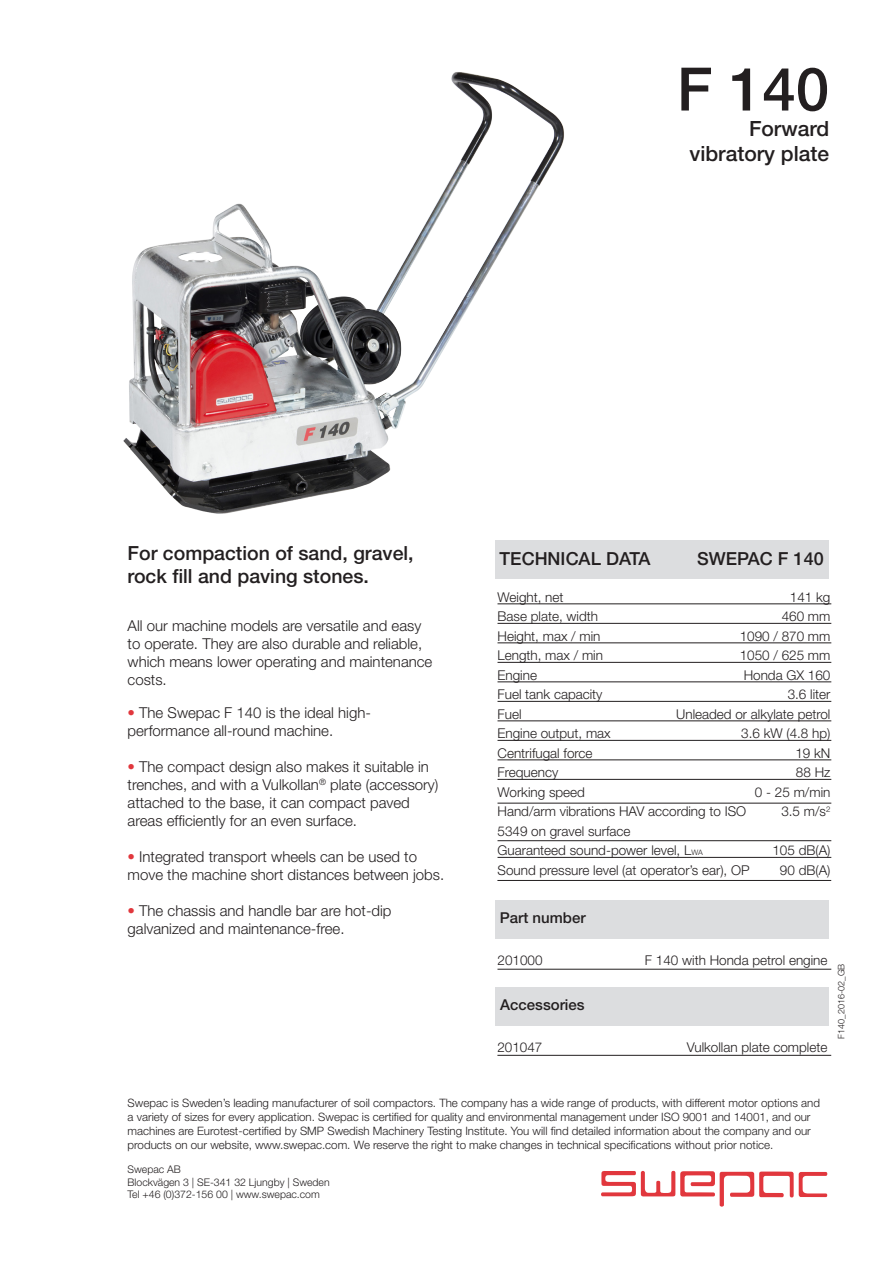
<style>
.page{position:relative;width:893px;height:1263px;background:#fff}
.page>*{position:absolute;margin:0;border:0;box-sizing:border-box;transform-origin:0 0}
.t1{font:500 60px "Helvetica Neue";color:#231f20}
.t2{font:500 21px "Helvetica Neue";color:#231f20}
.t3{font:500 19.5px/23.4px "Helvetica Neue";color:#231f20}
.t4{font:500 18px "Helvetica Neue";color:#231f20}
.t5{font:300 15px/18px "Helvetica Neue";color:#231f20}
.t6{font:500 15px "Helvetica Neue";color:#231f20}
.t7{font:300 13.5px/19.5px "Helvetica Neue";color:#231f20}
.t8{font:300 11.55px/13.8px "Helvetica Neue";color:#231f20}
.t9{font:300 10.5px "Helvetica Neue";color:#231f20}
.t10{font:300 9px "Helvetica Neue";color:#231f20}
.s1{color:#e1373d}
.s2{font-size:7.5px}
</style>
<div class="page">
<img style="left:123px;top:72px;width:441px;height:442px">
<svg style="left:601px;top:1171px;width:226px;height:35px"></svg>
<div style="left:495px;top:540px;width:334px;height:38px;background:#dcdddf"></div>
<hr style="left:497px;top:603px;width:334px;height:1px;background:#231f20">
<hr style="left:497px;top:623px;width:334px;height:1px;background:#231f20">
<hr style="left:497px;top:642px;width:334px;height:1px;background:#231f20">
<hr style="left:497px;top:662px;width:334px;height:1px;background:#231f20">
<hr style="left:497px;top:681px;width:334px;height:1px;background:#231f20">
<hr style="left:497px;top:701px;width:334px;height:1px;background:#231f20">
<hr style="left:497px;top:720px;width:334px;height:1px;background:#231f20">
<hr style="left:497px;top:740px;width:334px;height:1px;background:#231f20">
<hr style="left:497px;top:759px;width:334px;height:1px;background:#231f20">
<hr style="left:497px;top:779px;width:334px;height:1px;background:#231f20">
<hr style="left:497px;top:803px;width:334px;height:1px;background:#231f20">
<hr style="left:497px;top:840px;width:334px;height:1px;background:#231f20">
<hr style="left:497px;top:857px;width:334px;height:1px;background:#231f20">
<div style="left:495px;top:901px;width:334px;height:38px;background:#dcdddf"></div>
<hr style="left:497px;top:969px;width:334px;height:1px;background:#231f20">
<div style="left:495px;top:987px;width:334px;height:38px;background:#dcdddf"></div>
<hr style="left:497px;top:1055px;width:334px;height:1px;background:#231f20">
<hr style="left:497px;top:880px;width:334px;height:1px;background:#231f20">
<p class="t1" style="left:677px;top:53px;width:154px">F 140</p>
<p class="t2" style="left:749px;top:116px;width:82px">Forward</p>
<p class="t2" style="left:689px;top:141px;width:141px">vibratory plate</p>
<p class="t3" style="left:128px;top:541px;width:288px">For compaction of sand, gravel, rock fill and paving stones.</p>
<p class="t4" style="left:500px;top:548px;width:152px">TECHNICAL DATA</p>
<p class="t4" style="left:697px;top:548px;width:128px">SWEPAC F 140</p>
<p class="t5" style="left:128px;top:616px;width:306px">All our machine models are versatile and easy to operate. They are also durable and reliable, which means lower operating and maintenance costs.</p>
<p class="t5" style="left:128px;top:703px;width:245px"><span class="s1">•</span> The Swepac F 140 is the ideal high-</p>
<p class="t5" style="left:128px;top:721px;width:207px">performance all-round machine.</p>
<p class="t5" style="left:128px;top:757px;width:312px"><span class="s1">•</span> The compact design also makes it suitable in trenches, and with a Vulkollan<sup>®</sup> plate (accessory) attached to the base, it can compact paved areas efficiently for an even surface.</p>
<p class="t5" style="left:128px;top:847px;width:318px"><span class="s1">•</span> Integrated transport wheels can be used to move the machine short distances between jobs.</p>
<p class="t5" style="left:128px;top:901px;width:265px"><span class="s1">•</span> The chassis and handle bar are hot-dip</p>
<p class="t5" style="left:128px;top:919px;width:219px">galvanized and maintenance-free.</p>
<p class="t7" style="left:497px;top:587px;width:68px">Weight, net</p>
<p class="t7" style="left:497px;top:606px;width:102px">Base plate, width</p>
<p class="t7" style="left:497px;top:626px;width:105px">Height, max / min</p>
<p class="t7" style="left:497px;top:645px;width:107px">Length, max / min</p>
<p class="t7" style="left:497px;top:665px;width:41px">Engine</p>
<p class="t7" style="left:497px;top:684px;width:107px">Fuel tank capacity</p>
<p class="t7" style="left:497px;top:704px;width:26px">Fuel</p>
<p class="t7" style="left:497px;top:723px;width:115px">Engine output, max</p>
<p class="t7" style="left:497px;top:743px;width:97px">Centrifugal force</p>
<p class="t7" style="left:497px;top:762px;width:62px">Frequency</p>
<p class="t7" style="left:497px;top:782px;width:89px">Working speed</p>
<p class="t7" style="left:497px;top:801px;width:250px">Hand/arm vibrations HAV according to ISO<br>5349 on gravel surface</p>
<p class="t7" style="left:497px;top:840px;width:207px">Guaranteed sound-power level, L<span class="s2">WA</span></p>
<p class="t7" style="left:497px;top:860px;width:254px">Sound pressure level (at operator’s ear), OP</p>
<p class="t7" style="left:790px;top:587px;width:42px">141 kg</p>
<p class="t7" style="left:782px;top:606px;width:50px">460 mm</p>
<p class="t7" style="left:740px;top:626px;width:92px">1090 / 870 mm</p>
<p class="t7" style="left:740px;top:645px;width:92px">1050 / 625 mm</p>
<p class="t7" style="left:744px;top:665px;width:88px">Honda GX 160</p>
<p class="t7" style="left:788px;top:684px;width:44px">3.6 liter</p>
<p class="t7" style="left:676px;top:704px;width:156px">Unleaded or alkylate petrol</p>
<p class="t7" style="left:741px;top:723px;width:91px">3.6 kW (4.8 hp)</p>
<p class="t7" style="left:795px;top:743px;width:37px">19 kN</p>
<p class="t7" style="left:796px;top:762px;width:36px">88 Hz</p>
<p class="t7" style="left:755px;top:782px;width:77px">0 - 25 m/min</p>
<p class="t7" style="left:781px;top:801px;width:51px">3.5 m/s<sup>2</sup></p>
<p class="t7" style="left:772px;top:840px;width:60px">105 dB(A)</p>
<p class="t7" style="left:780px;top:860px;width:52px">90 dB(A)</p>
<p class="t6" style="left:500px;top:909px;width:87px">Part number</p>
<p class="t7" style="left:497px;top:950px;width:47px">201000</p>
<p class="t7" style="left:645px;top:950px;width:184px">F 140 with Honda petrol engine</p>
<p class="t6" style="left:500px;top:996px;width:86px">Accessories</p>
<p class="t7" style="left:497px;top:1037px;width:47px">201047</p>
<p class="t7" style="left:687px;top:1037px;width:142px">Vulkollan plate complete</p>
<p class="t10" style="left:836px;top:1039px;width:76px;rotate:-90deg">F140_2016-02_GB</p>
<p class="t8" style="left:128px;top:1096px;width:694px">Swepac is Sweden’s leading manufacturer of soil compactors. The company has a wide range of products, with different motor options and a variety of sizes for every application. Swepac is certified for quality and environmental management under ISO 9001 and 14001, and our machines are Eurotest-certified by SMP Swedish Machinery Testing Institute. You will find detailed information about the company and our products on our website, www.swepac.com. We reserve the right to make changes in technical specifications without prior notice.</p>
<p class="t9" style="left:128px;top:1163px;width:55px">Swepac AB</p>
<p class="t9" style="left:128px;top:1175px;width:204px">Blockvägen 3 | SE-341 32 Ljungby | Sweden</p>
<p class="t9" style="left:128px;top:1188px;width:194px">Tel +46 (0)372-156 00 | www.swepac.com</p>
</div>
